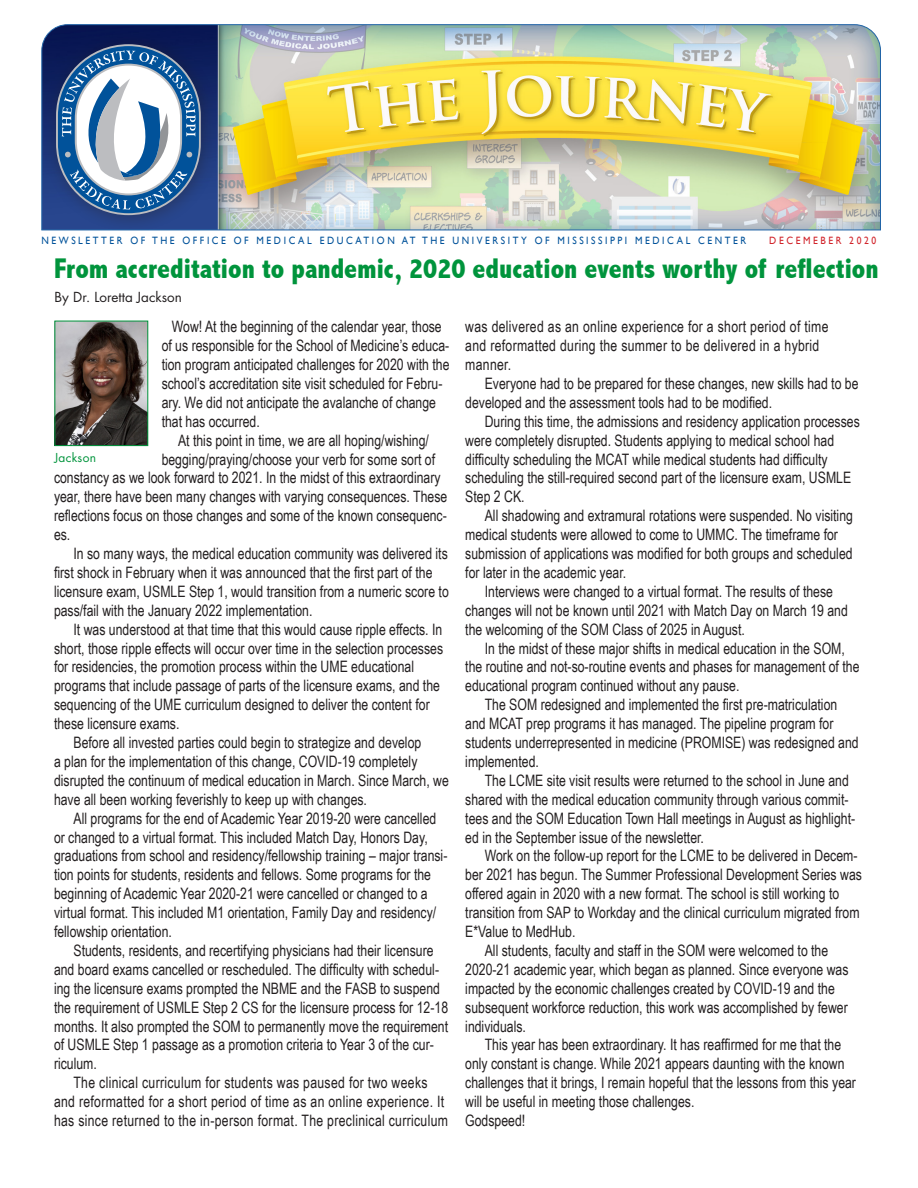
<style>
.page{position:relative;width:918px;height:1188px;background:#fff}
.page>*{position:absolute;margin:0;border:0;box-sizing:border-box;transform-origin:0 0}
.t1{font:800 condensed 28.5px "Abadi";color:#00943c}
.t2{font:15.75px/18.9px "Arial Narrow";color:#231f20;scale:.95 1}
.t3{font:15.75px/18.9px "Arial Narrow";letter-spacing:.02em;color:#231f20;text-align:center;scale:.95 1}
.t4{font:13.5px "Futura";color:#231f20}
.t5{font:12px "Futura";letter-spacing:.02em;color:#00943c}
.t6{font:10.65px "Gill Sans";letter-spacing:.27em;color:#01529a;scale:.9 1}
.t7{font:10.65px "Gill Sans";letter-spacing:.27em;color:#d1232a;scale:.9 1}
</style>
<div class="page">
<img style="left:41px;top:24px;width:840px;height:207px">
<div style="left:43px;top:32px;width:176px;height:200px;background:#231f20;opacity:.38"></div>
<svg style="left:57px;top:45px;width:143px;height:169px"></svg>
<div style="left:56px;top:44px;width:145px;height:171px;border:2px solid #bcbdc0;border-radius:71px"></div>
<svg style="left:62px;top:50px;width:133px;height:160px"></svg>
<img style="left:56px;top:323px;width:90px;height:121px">
<div style="left:54px;top:321px;width:94px;height:125px;border:1px solid #00943c"></div>
<p class="t6" style="left:41px;top:234px;width:785px">NEWSLETTER OF THE OFFICE OF MEDICAL EDUCATION AT THE UNIVERSITY OF MISSISSIPPI MEDICAL CENTER</p>
<p class="t7" style="left:769px;top:234px;width:120px">DECEMEBER 2020</p>
<p class="t1" style="left:54px;top:252px;width:826px">From accreditation to pandemic, 2020 education events worthy of reflection</p>
<p class="t4" style="left:55px;top:287px;width:129px">By Dr. Loretta Jackson</p>
<p class="t2" style="left:162px;top:317px;width:304px;text-indent:10px">Wow! At the beginning of the calendar year, those of us responsible for the School of Medicine’s educa&shy;tion program anticipated challenges for 2020 with the school’s accreditation site visit scheduled for Febru&shy;ary. We did not anticipate the avalanche of change that has occurred.</p>
<p class="t2" style="left:178px;top:430px;width:266px">At this point in time, we are all hoping/wishing/</p>
<p class="t2" style="left:162px;top:449px;width:289px">begging/praying/choose your verb for some sort of</p>
<p class="t2" style="left:54px;top:468px;width:409px">constancy as we look forward to 2021. In the midst of this extraordinary</p>
<p class="t2" style="left:54px;top:487px;width:416px">year, there have been many changes with varying consequences. These</p>
<p class="t2" style="left:54px;top:506px;width:415px">reflections focus on those changes and some of the known consequenc-</p>
<p class="t2" style="left:54px;top:525px;width:19px">es.</p>
<p class="t2" style="left:54px;top:544px;width:417px;text-indent:19px">In so many ways, the medical education community was delivered its first shock in February when it was announced that the first part of the licensure exam, USMLE Step 1, would transition from a numeric score to pass/fail with the January 2022 implementation.</p>
<p class="t2" style="left:54px;top:619px;width:411px;text-indent:19px">It was understood at that time that this would cause ripple effects. In short, those ripple effects will occur over time in the selection processes for residencies, the promotion process within the UME educational programs that include passage of parts of the licensure exams, and the sequencing of the UME curriculum designed to deliver the content for these licensure exams.</p>
<p class="t2" style="left:54px;top:733px;width:417px;text-indent:19px">Before all invested parties could begin to strategize and develop<br>a plan for the implementation of this change, COVID-19 completely disrupted the continuum of medical education in March. Since March, we have all been working feverishly to keep up with changes.</p>
<p class="t2" style="left:54px;top:808px;width:416px;text-indent:19px">All programs for the end of Academic Year 2019-20 were cancelled or changed to a virtual format. This included Match Day, Honors Day, graduations from school and residency/fellowship training – major transi&shy;tion points for students, residents and fellows. Some programs for the beginning of Academic Year 2020-21 were cancelled or changed to a virtual format. This included M1 orientation, Family Day and residency/ fellowship orientation.</p>
<p class="t2" style="left:54px;top:940px;width:416px;text-indent:19px">Students, residents, and recertifying physicians had their licensure and board exams cancelled or rescheduled. The difficulty with schedul&shy;ing the licensure exams prompted the NBME and the FASB to suspend the requirement of USMLE Step 2 CS for the licensure process for 12-18 months. It also prompted the SOM to permanently move the requirement of USMLE Step 1 passage as a promotion criteria to Year 3 of the cur&shy;riculum.</p>
<p class="t3" style="left:54px;top:1073px;width:416px">The clinical curriculum for students was paused for two weeks<br>and reformatted for a short period of time as an online experience. It has since returned to the in-person format. The preclinical curriculum</p>
<p class="t5" style="left:55px;top:449px;width:43px">Jackson</p>
<p class="t3" style="left:465px;top:317px;width:384px;text-align:left">was delivered as an online experience for a short period of time and reformatted during the summer to be delivered in a hybrid manner.</p>
<p class="t2" style="left:465px;top:373px;width:415px;text-indent:19px">Everyone had to be prepared for these changes, new skills had to be developed and the assessment tools had to be modified.</p>
<p class="t2" style="left:465px;top:411px;width:417px;text-indent:19px">During this time, the admissions and residency application processes were completely disrupted. Students applying to medical school had difficulty scheduling the MCAT while medical students had difficulty scheduling the still-required second part of the licensure exam, USMLE Step 2 CK.</p>
<p class="t2" style="left:465px;top:506px;width:410px;text-indent:19px">All shadowing and extramural rotations were suspended. No visiting medical students were allowed to come to UMMC. The timeframe for submission of applications was modified for both groups and scheduled for later in the academic year.</p>
<p class="t2" style="left:465px;top:581px;width:404px;text-indent:19px">Interviews were changed to a virtual format. The results of these changes will not be known until 2021 with Match Day on March 19 and the welcoming of the SOM Class of 2025 in August.</p>
<p class="t2" style="left:465px;top:638px;width:416px;text-indent:19px">In the midst of these major shifts in medical education in the SOM, the routine and not-so-routine events and phases for management of the educational program continued without any pause.</p>
<p class="t2" style="left:465px;top:695px;width:416px;text-indent:19px">The SOM redesigned and implemented the first pre-matriculation and MCAT prep programs it has managed. The pipeline program for students underrepresented in medicine (PROMISE) was redesigned and implemented.</p>
<p class="t2" style="left:465px;top:770px;width:412px;text-indent:19px">The LCME site visit results were returned to the school in June and shared with the medical education community through various commit&shy;tees and the SOM Education Town Hall meetings in August as highlight&shy;ed in the September issue of the newsletter.</p>
<p class="t2" style="left:465px;top:846px;width:419px;text-indent:19px">Work on the follow-up report for the LCME to be delivered in Decem&shy;ber 2021 has begun. The Summer Professional Development Series was offered again in 2020 with a new format. The school is still working to transition from SAP to Workday and the clinical curriculum migrated from E*Value to MedHub.</p>
<p class="t2" style="left:465px;top:940px;width:405px;text-indent:19px">All students, faculty and staff in the SOM were welcomed to the 2020-21 academic year, which began as planned. Since everyone was impacted by the economic challenges created by COVID-19 and the subsequent workforce reduction, this work was accomplished by fewer individuals.</p>
<p class="t2" style="left:465px;top:1035px;width:413px;text-indent:19px">This year has been extraordinary. It has reaffirmed for me that the only constant is change. While 2021 appears daunting with the known challenges that it brings, I remain hopeful that the lessons from this year will be useful in meeting those challenges.</p>
<p class="t2" style="left:465px;top:1111px;width:65px">Godspeed!</p>
</div>
